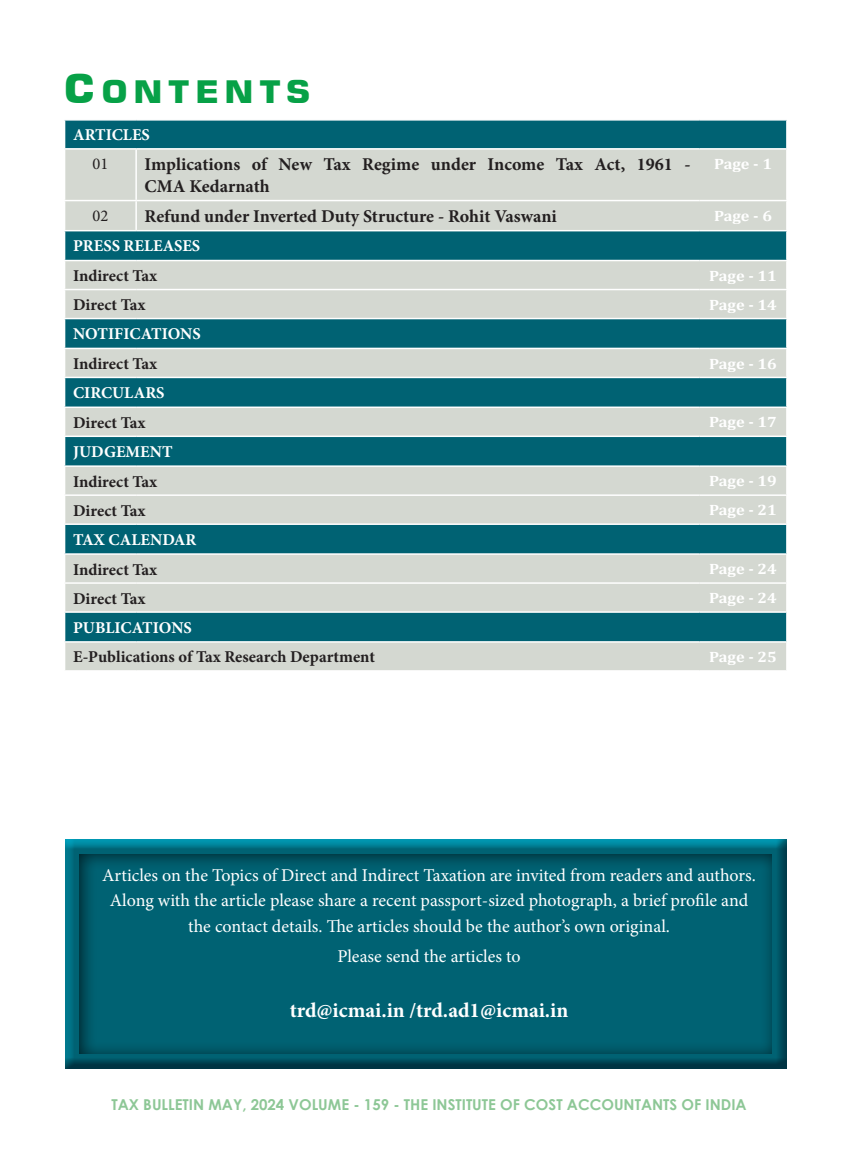
<style>
.page{position:relative;width:851px;height:1157px;background:#fff}
.page>*{position:absolute;margin:0;border:0;box-sizing:border-box;transform-origin:0 0}
.t1{font:700 30.9px "Square 721 BT";letter-spacing:.145em;color:#07a147;scale:1.13 1}
.t2{font:700 21px "Minion Pro";color:#fff}
.t3{font:18px/25.5px "Minion Pro";color:#fff;text-align:center}
.Content_Para{font:700 18px/21.6px "Minion Pro";color:#231f20}
.Content_Para-2{font:700 16.5px "Minion Pro";color:#231f20}
.Content_Head{font:700 16.5px "Minion Pro";color:#fff}
.t4{font:16.5px "Minion Pro";color:#231f20}
.Table_Body_Cap{font:700 15px "Cambria";color:#fff;scale:1.09 1}
.t5{font:700 15px "Century Gothic";color:#8dc796}
.s1{font-size:39.15px}
</style>
<div class="page">
<div style="left:318px;top:121px;width:468px;height:27px;background:#006273"></div>
<svg style="left:65px;top:150px;width:721px;height:520px;background:#8cb0b1"></svg>
<div style="left:64px;top:120px;width:254px;height:28px;background:#006273"></div>
<hr style="left:136px;top:119px;width:563px;height:2px;background:#fff">
<svg style="left:786px;top:121px;width:1px;height:27px"></svg>
<hr style="left:135px;top:150px;width:2px;height:50px;background:#fff">
<hr style="left:64px;top:200px;width:72px;height:1px;background:#fff">
<hr style="left:136px;top:200px;width:563px;height:1px;background:#fff">
<hr style="left:135px;top:201px;width:2px;height:29px;background:#fff">
<hr style="left:699px;top:200px;width:88px;height:1px;background:#fff">
<hr style="left:64px;top:230px;width:72px;height:1px;background:#fff">
<hr style="left:136px;top:230px;width:563px;height:1px;background:#fff">
<hr style="left:699px;top:230px;width:88px;height:1px;background:#fff">
<hr style="left:64px;top:260px;width:72px;height:1px;background:#fff">
<hr style="left:136px;top:260px;width:563px;height:1px;background:#fff">
<hr style="left:699px;top:260px;width:88px;height:1px;background:#fff">
<hr style="left:64px;top:289px;width:72px;height:1px;background:#fff">
<hr style="left:136px;top:289px;width:563px;height:1px;background:#fff">
<hr style="left:699px;top:289px;width:88px;height:1px;background:#fff">
<hr style="left:64px;top:318px;width:72px;height:1px;background:#fff">
<hr style="left:136px;top:318px;width:563px;height:1px;background:#fff">
<hr style="left:699px;top:318px;width:88px;height:1px;background:#fff">
<hr style="left:64px;top:348px;width:72px;height:1px;background:#fff">
<hr style="left:136px;top:348px;width:563px;height:1px;background:#fff">
<hr style="left:699px;top:348px;width:88px;height:1px;background:#fff">
<hr style="left:64px;top:377px;width:72px;height:1px;background:#fff">
<hr style="left:136px;top:377px;width:563px;height:1px;background:#fff">
<hr style="left:699px;top:377px;width:88px;height:1px;background:#fff">
<hr style="left:64px;top:406px;width:72px;height:2px;background:#fff">
<hr style="left:136px;top:406px;width:563px;height:2px;background:#fff">
<hr style="left:699px;top:406px;width:88px;height:2px;background:#fff">
<hr style="left:64px;top:435px;width:72px;height:2px;background:#fff">
<hr style="left:136px;top:435px;width:563px;height:2px;background:#fff">
<hr style="left:699px;top:435px;width:88px;height:2px;background:#fff">
<hr style="left:64px;top:465px;width:72px;height:2px;background:#fff">
<hr style="left:136px;top:465px;width:563px;height:2px;background:#fff">
<hr style="left:699px;top:465px;width:88px;height:2px;background:#fff">
<hr style="left:64px;top:494px;width:72px;height:2px;background:#fff">
<hr style="left:136px;top:494px;width:563px;height:2px;background:#fff">
<hr style="left:699px;top:494px;width:88px;height:2px;background:#fff">
<hr style="left:64px;top:523px;width:72px;height:2px;background:#fff">
<hr style="left:136px;top:523px;width:563px;height:2px;background:#fff">
<hr style="left:699px;top:523px;width:88px;height:2px;background:#fff">
<hr style="left:64px;top:553px;width:72px;height:2px;background:#fff">
<hr style="left:136px;top:553px;width:563px;height:2px;background:#fff">
<hr style="left:699px;top:553px;width:88px;height:2px;background:#fff">
<hr style="left:64px;top:582px;width:72px;height:2px;background:#fff">
<hr style="left:136px;top:582px;width:563px;height:2px;background:#fff">
<hr style="left:699px;top:582px;width:88px;height:2px;background:#fff">
<hr style="left:64px;top:611px;width:72px;height:2px;background:#fff">
<hr style="left:136px;top:611px;width:563px;height:2px;background:#fff">
<hr style="left:699px;top:611px;width:88px;height:2px;background:#fff">
<hr style="left:64px;top:641px;width:72px;height:1px;background:#fff">
<hr style="left:136px;top:641px;width:563px;height:1px;background:#fff">
<hr style="left:699px;top:641px;width:88px;height:1px;background:#fff">
<svg style="left:786px;top:201px;width:1px;height:442px"></svg>
<div style="left:63px;top:838px;width:723px;height:231px;background:#006273;opacity:.75"></div>
<div style="left:76px;top:852px;width:696px;height:202px;background:#231f20;opacity:.75"></div>
<p class="t1" style="left:64px;top:73px;width:220px"><span class="s1">C</span>ONTENTS</p>
<p class="Content_Head" style="left:73px;top:123px;width:78px">ARTICLES</p>
<p class="t4" style="left:92px;top:153px;width:17px">01</p>
<p class="Content_Para" style="left:145px;top:154px;width:547px">Implications of New Tax Regime under Income Tax Act, 1961 -<br>CMA Kedarnath</p>
<p class="Table_Body_Cap" style="left:714px;top:153px;width:55px">Page - 1</p>
<p class="t4" style="left:92px;top:205px;width:17px">02</p>
<p class="Content_Para" style="left:145px;top:205px;width:414px">Refund under Inverted Duty Structure - Rohit Vaswani</p>
<p class="Table_Body_Cap" style="left:714px;top:205px;width:55px">Page - 6</p>
<p class="Content_Head" style="left:73px;top:234px;width:129px">PRESS RELEASES</p>
<p class="Content_Para-2" style="left:73px;top:264px;width:86px">Indirect Tax</p>
<p class="Table_Body_Cap" style="left:709px;top:265px;width:64px">Page - 11</p>
<p class="Content_Para-2" style="left:73px;top:293px;width:74px">Direct Tax</p>
<p class="Table_Body_Cap" style="left:709px;top:294px;width:64px">Page - 14</p>
<p class="Content_Head" style="left:73px;top:322px;width:129px">NOTIFICATIONS</p>
<p class="Content_Para-2" style="left:73px;top:352px;width:86px">Indirect Tax</p>
<p class="Table_Body_Cap" style="left:709px;top:353px;width:64px">Page - 16</p>
<p class="Content_Head" style="left:73px;top:381px;width:93px">CIRCULARS</p>
<p class="Content_Para-2" style="left:73px;top:411px;width:74px">Direct Tax</p>
<p class="Table_Body_Cap" style="left:709px;top:412px;width:64px">Page - 17</p>
<p class="Content_Head" style="left:73px;top:440px;width:101px">JUDGEMENT</p>
<p class="Content_Para-2" style="left:73px;top:470px;width:86px">Indirect Tax</p>
<p class="Table_Body_Cap" style="left:709px;top:470px;width:64px">Page - 19</p>
<p class="Content_Para-2" style="left:73px;top:499px;width:74px">Direct Tax</p>
<p class="Table_Body_Cap" style="left:709px;top:499px;width:64px">Page - 21</p>
<p class="Content_Head" style="left:73px;top:528px;width:125px">TAX CALENDAR</p>
<p class="Content_Para-2" style="left:73px;top:557px;width:86px">Indirect Tax</p>
<p class="Table_Body_Cap" style="left:709px;top:558px;width:64px">Page - 24</p>
<p class="Content_Para-2" style="left:73px;top:586px;width:74px">Direct Tax</p>
<p class="Table_Body_Cap" style="left:709px;top:587px;width:64px">Page - 24</p>
<p class="Content_Head" style="left:73px;top:615px;width:120px">PUBLICATIONS</p>
<p class="Content_Para-2" style="left:73px;top:645px;width:303px">E-Publications of Tax Research Department</p>
<p class="Table_Body_Cap" style="left:709px;top:646px;width:64px">Page - 25</p>
<p class="t3" style="left:102px;top:862px;width:655px">Articles on the Topics of Direct and Indirect Taxation are invited from readers and authors.<br>Along with the article please share a recent passport-sized photograph, a brief profile and the contact details. The articles should be the author’s own original.</p>
<p class="t3" style="left:337px;top:943px;width:185px">Please send the articles to</p>
<p class="t2" style="left:289px;top:995px;width:280px">trd@icmai.in /trd.ad1@icmai.in</p>
<p class="t5" style="left:111px;top:1093px;width:636px">TAX BULLETIN MAY, 2024 VOLUME - 159 - THE INSTITUTE OF COST ACCOUNTANTS OF INDIA</p>
</div>
